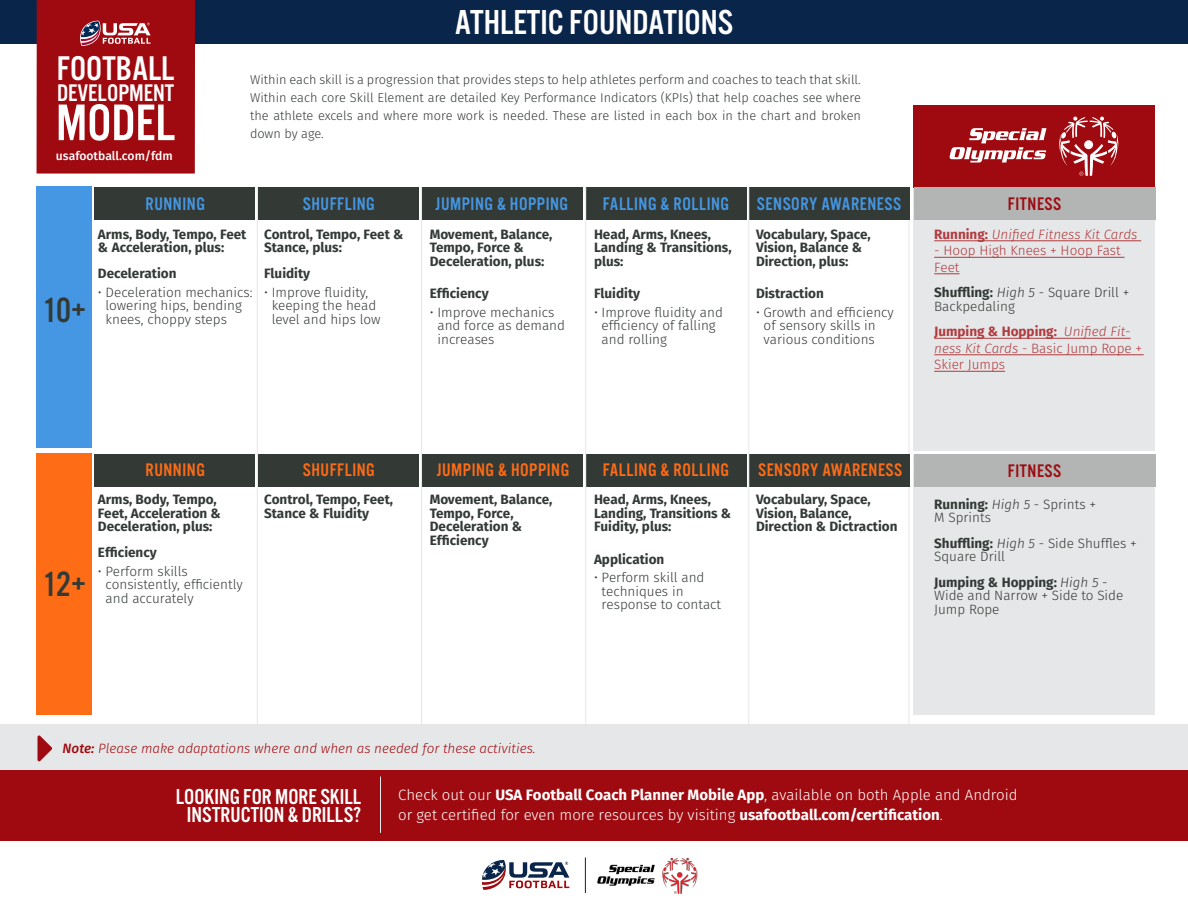
<style>
.page{position:relative;width:1188px;height:918px;background:#fff}
.page>*{position:absolute;margin:0;border:0;box-sizing:border-box;transform-origin:0 0}
.t1{font:53.4px "Alternate Got No 3 DOT";color:#fff}
.t2{font:36.45px "Alternate Got No 3 DOT";color:#333a36}
.t3{font:36px "Alternate Got No 3 DOT";color:#fff}
.t4{font:35.55px "Alternate Got No 3 DOT";color:#fff}
.t5{font:24.9px "Alternate Got No 3 DOT";color:#fff}
.t6{font:22.5px/18px "Alternate Got No 3 DOT";color:#fff;text-align:center}
.t7{font:18.9px "Alternate Got No 3 DOT";letter-spacing:.03em;color:#4597e3}
.t8{font:18.9px "Alternate Got No 3 DOT";letter-spacing:.03em;color:#fe6c16}
.t9{font:18.9px "Alternate Got No 3 DOT";letter-spacing:.03em;color:#9e0a0f}
.t10{font:300 15px/19.5px "Fira Sans";color:#fff}
.t11{font:700 13.5px/13.5px "Fira Sans";color:#333a36}
.t12{font:300 13.5px/13.5px "Fira Sans";color:#333a36}
.t13{font:300 13.5px/16.5px "Fira Sans";color:#b13b3f}
.t14{font:italic 300 13.5px "Fira Sans";color:#9e0a0f}
.t15{font:italic 300 13.5px "Fira Sans";color:#b13b3f}
.t16{font:300 12.75px/18px "Fira Sans";color:#333a36;text-align:justify}
.t17{font:500 12.15px "Fira Sans";color:#fff}
.s1{font-weight:700;font-style:normal}
.s2{font-weight:700}
.s3{font-style:italic}
.s4{font-weight:500}
</style>
<div class="page">
<hr style="left:909px;top:187px;width:1px;height:564px;background:#e6e7e8">
<div style="left:586px;top:187px;width:160px;height:33px;background:#333a36"></div>
<div style="left:586px;top:454px;width:160px;height:32px;background:#333a36"></div>
<div style="left:422px;top:187px;width:160px;height:33px;background:#333a36"></div>
<div style="left:422px;top:454px;width:160px;height:32px;background:#333a36"></div>
<div style="left:258px;top:187px;width:160px;height:33px;background:#333a36"></div>
<div style="left:258px;top:454px;width:160px;height:32px;background:#333a36"></div>
<div style="left:94px;top:187px;width:160px;height:33px;background:#333a36"></div>
<div style="left:94px;top:454px;width:160px;height:32px;background:#333a36"></div>
<div style="left:749px;top:187px;width:160px;height:33px;background:#333a36"></div>
<div style="left:749px;top:454px;width:160px;height:32px;background:#333a36"></div>
<hr style="left:257px;top:187px;width:1px;height:564px;background:#e6e7e8">
<hr style="left:421px;top:187px;width:1px;height:564px;background:#e6e7e8">
<hr style="left:585px;top:187px;width:1px;height:564px;background:#e6e7e8">
<hr style="left:748px;top:187px;width:1px;height:564px;background:#e6e7e8">
<div style="left:0;top:0;width:1188px;height:44px;background:#09254a"></div>
<div style="left:36px;top:186px;width:55px;height:261px;background:#4597e3"></div>
<div style="left:36px;top:453px;width:55px;height:261px;background:#fe6c16"></div>
<div style="left:37px;top:0;width:158px;height:174px;background:#9e0a0f"></div>
<svg style="left:80px;top:20px;width:71px;height:26px"></svg>
<div style="left:0;top:770px;width:1188px;height:70px;background:#9e0a0f"></div>
<svg style="left:481px;top:860px;width:89px;height:30px"></svg>
<hr style="left:585px;top:858px;width:1px;height:35px;background:#231f20">
<img style="left:597px;top:857px;width:101px;height:37px">
<hr style="left:380px;top:777px;width:1px;height:56px;background:#e6e7e8">
<div style="left:914px;top:455px;width:241px;height:260px;background:#e6e7e8"></div>
<div style="left:914px;top:106px;width:241px;height:345px;background:#e6e7e8"></div>
<div style="left:914px;top:105px;width:241px;height:82px;background:#9e0a0f"></div>
<div style="left:914px;top:187px;width:242px;height:33px;background:#b3b5b4"></div>
<hr style="left:934px;top:240px;width:207px;height:1px;background:#b13b3f">
<hr style="left:934px;top:257px;width:191px;height:1px;background:#b13b3f">
<svg style="left:934px;top:273px;width:26px;height:1px"></svg>
<hr style="left:934px;top:338px;width:197px;height:1px;background:#b13b3f">
<hr style="left:934px;top:354px;width:210px;height:1px;background:#b13b3f">
<hr style="left:934px;top:371px;width:71px;height:1px;background:#b13b3f">
<div style="left:914px;top:454px;width:242px;height:33px;background:#b3b5b4"></div>
<svg style="left:949px;top:128px;width:98px;height:35px"></svg>
<svg style="left:1059px;top:117px;width:60px;height:59px"></svg>
<div style="left:0;top:725px;width:1188px;height:45px;background:#e6e7e8"></div>
<svg style="left:38px;top:735px;width:14px;height:26px"></svg>
<h3 class="t4" style="left:57px;top:49px;width:119px">FOOTBALL</h3>
<h3 class="t5" style="left:57px;top:80px;width:119px">DEVELOPMENT</h3>
<h1 class="t1" style="left:56px;top:94px;width:121px">MODEL</h1>
<p class="t17" style="left:56px;top:147px;width:118px">usafootball.com/fdm</p>
<h3 class="t3" style="left:455px;top:3px;width:280px">ATHLETIC FOUNDATIONS</h3>
<p class="t16" style="left:250px;top:71px;width:612px">Within each skill is a progression that provides steps to help athletes perform and coaches to teach that skill.<br>Within each core Skill Element are detailed Key Performance Indicators (KPIs) that help coaches see where the athlete excels and where more work is needed. These are listed in each box in the chart and broken down by age.</p>
<h2 class="t2" style="left:43px;top:291px;width:45px">10+</h2>
<h3 class="t7" style="left:145px;top:193px;width:61px">RUNNING</h3>
<h3 class="t7" style="left:303px;top:193px;width:73px">SHUFFLING</h3>
<h3 class="t7" style="left:436px;top:193px;width:134px">JUMPING &amp; HOPPING</h3>
<h3 class="t7" style="left:603px;top:193px;width:128px">FALLING &amp; ROLLING</h3>
<p class="t11" style="left:98px;top:228px;width:150px">Arms, Body, Tempo, Feet &amp; Acceleration, plus:</p>
<p class="t11" style="left:98px;top:267px;width:80px">Deceleration</p>
<p class="t12" style="left:106px;top:286px;width:148px;text-indent:-8px">• Deceleration mechanics: lowering hips, bending knees, choppy steps</p>
<p class="t11" style="left:264px;top:228px;width:141px">Control, Tempo, Feet &amp;<br>Stance, plus:</p>
<p class="t11" style="left:264px;top:267px;width:48px">Fluidity</p>
<p class="t12" style="left:272px;top:286px;width:110px;text-indent:-8px">• Improve fluidity, keeping the head level and hips low</p>
<p class="t11" style="left:430px;top:228px;width:124px">Movement, Balance,<br>Tempo, Force &amp;<br>Deceleration, plus:</p>
<p class="t11" style="left:430px;top:288px;width:60px">Efficiency</p>
<p class="t12" style="left:437px;top:306px;width:129px;text-indent:-8px">• Improve mechanics and force as demand increases</p>
<p class="t11" style="left:594px;top:228px;width:139px">Head, Arms, Knees,<br>Landing &amp; Transitions, plus:</p>
<p class="t11" style="left:594px;top:288px;width:48px">Fluidity</p>
<p class="t12" style="left:602px;top:306px;width:123px;text-indent:-8px">• Improve fluidity and efficiency of falling and rolling</p>
<h3 class="t7" style="left:757px;top:193px;width:146px">SENSORY AWARENESS</h3>
<p class="t11" style="left:756px;top:228px;width:116px">Vocabulary, Space,<br>Vision, Balance &amp;<br>Direction, plus:</p>
<p class="t11" style="left:756px;top:288px;width:69px">Distraction</p>
<p class="t12" style="left:764px;top:306px;width:132px;text-indent:-8px">• Growth and efficiency of sensory skills in various conditions</p>
<h3 class="t9" style="left:1008px;top:193px;width:55px">FITNESS</h3>
<p class="t15" style="left:934px;top:225px;width:205px"><span class="s1">Running:</span> Unified Fitness Kit Cards</p>
<p class="t13" style="left:934px;top:243px;width:188px">- Hoop High Knees + Hoop Fast<br>Feet</p>
<p class="t12" style="left:934px;top:287px;width:197px"><span class="s2">Shuffling:</span> <span class="s3">High 5</span> - Square Drill +<br>Backpedaling</p>
<p class="t13" style="left:934px;top:324px;width:209px"><span class="s2">Jumping &amp; Hopping:</span> <span class="s3">Unified Fit&shy;ness Kit Cards</span> - Basic Jump Rope +<br>Skier Jumps</p>
<h2 class="t2" style="left:43px;top:565px;width:45px">12+</h2>
<h3 class="t8" style="left:146px;top:460px;width:61px">RUNNING</h3>
<h3 class="t8" style="left:303px;top:460px;width:73px">SHUFFLING</h3>
<h3 class="t8" style="left:437px;top:460px;width:134px">JUMPING &amp; HOPPING</h3>
<h3 class="t8" style="left:758px;top:460px;width:146px">SENSORY AWARENESS</h3>
<h3 class="t8" style="left:603px;top:460px;width:128px">FALLING &amp; ROLLING</h3>
<p class="t11" style="left:98px;top:494px;width:125px">Arms, Body, Tempo,<br>Feet, Acceleration &amp;<br>Deceleration, plus:</p>
<p class="t11" style="left:98px;top:546px;width:60px">Efficiency</p>
<p class="t12" style="left:106px;top:565px;width:139px;text-indent:-8px">• Perform skills consistently, efficiently and accurately</p>
<p class="t11" style="left:264px;top:494px;width:131px">Control, Tempo, Feet,<br>Stance &amp; Fluidity</p>
<p class="t11" style="left:430px;top:494px;width:124px">Movement, Balance,<br>Tempo, Force,<br>Deceleration &amp;<br>Efficiency</p>
<p class="t11" style="left:594px;top:494px;width:139px">Head, Arms, Knees,<br>Landing, Transitions &amp;<br>Fuidity, plus:</p>
<p class="t11" style="left:594px;top:553px;width:72px">Application</p>
<p class="t12" style="left:602px;top:572px;width:121px;text-indent:-8px">• Perform skill and techniques in response to contact</p>
<p class="t11" style="left:756px;top:494px;width:143px">Vocabulary, Space,<br>Vision, Balance,<br>Direction &amp; Dictraction</p>
<h3 class="t9" style="left:1008px;top:460px;width:55px">FITNESS</h3>
<p class="t12" style="left:934px;top:498px;width:163px"><span class="s2">Running:</span> <span class="s3">High 5</span> - Sprints +<br>M Sprints</p>
<p class="t12" style="left:934px;top:537px;width:204px"><span class="s2">Shuffling:</span> <span class="s3">High 5</span> - Side Shuffles +<br>Square Drill</p>
<p class="t12" style="left:934px;top:576px;width:191px"><span class="s2">Jumping &amp; Hopping:</span> <span class="s3">High 5</span> -<br>Wide and Narrow + Side to Side<br>Jump Rope</p>
<p class="t14" style="left:63px;top:739px;width:475px"><span class="s4">Note:</span> Please make adaptations where and when as needed for these activities.</p>
<h3 class="t6" style="left:176px;top:788px;width:187px">LOOKING FOR MORE SKILL<br>INSTRUCTION &amp; DRILLS?</h3>
<p class="t10" style="left:398px;top:786px;width:621px">Check out our <span class="s2">USA Football Coach Planner Mobile App</span>, available on both Apple and Android or get certified for even more resources by visiting <span class="s2">usafootball.com/certification</span>.</p>
</div>
